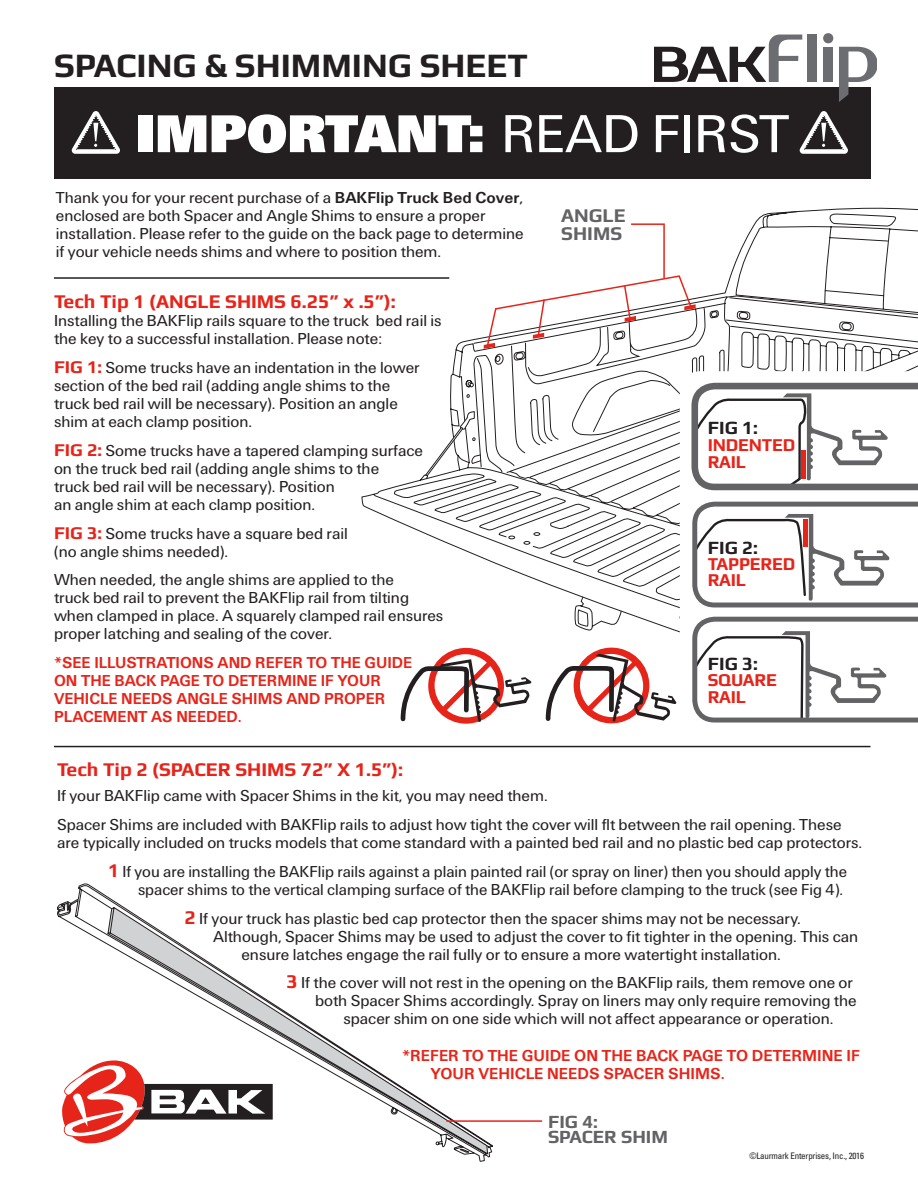
<style>
.page{position:relative;width:918px;height:1188px;background:#fff}
.page>*{position:absolute;margin:0;border:0;box-sizing:border-box;transform-origin:0 0}
.t1{font:900 51px "Univers";color:#fff}
.t2{font:700 34.35px "Play";color:#231f20}
.t3{font:700 19.5px "Play";color:#e72419}
.t4{font:700 19.5px "Play";color:#636366}
.t5{font:700 18.75px "Play";color:#231f20}
.t6{font:700 18.6px "Play";color:#636366}
.t7{font:700 18.15px/16.5px "Play";letter-spacing:-.01em;color:#e72419}
.t8{font:16.5px/18px "Univers U55";color:#231f20}
.t9{font:16.5px/18px "Univers U65";color:#e72419}
.t10{font:condensed 9px "Univers";letter-spacing:-.025em;color:#231f20}
.s1{font-family:"Univers U55";font-weight:400;font-size:55.65px}
.s2{font-family:"Univers U65"}
.s3{font-family:"Play";font-weight:700;font-size:18px;color:#e72419}
.s4{font-family:"Play";font-weight:700;font-size:19.5px;color:#e72419}
</style>
<div class="page">
<div style="left:54px;top:87px;width:816px;height:92px;background:#231f20"></div>
<svg style="left:72px;top:111px;width:48px;height:43px"></svg>
<svg style="left:800px;top:111px;width:48px;height:43px"></svg>
<div style="left:808px;top:35px;width:9px;height:47px;background:#6c6d70"></div>
<svg style="left:823px;top:33px;width:10px;height:10px"></svg>
<div style="left:823px;top:47px;width:10px;height:35px;background:#6c6d70"></div>
<svg style="left:839px;top:47px;width:38px;height:55px"></svg>
<svg style="left:654px;top:35px;width:148px;height:47px"></svg>
<svg style="left:361px;top:207px;width:557px;height:441px"></svg>
<svg style="left:393px;top:394px;width:287px;height:250px"></svg>
<svg style="left:692px;top:211px;width:226px;height:160px"></svg>
<hr style="left:54px;top:277px;width:395px;height:2px;background:#231f20">
<svg style="left:57px;top:884px;width:436px;height:278px"></svg>
<svg style="left:107px;top:907px;width:381px;height:248px"></svg>
<svg style="left:484px;top:223px;width:212px;height:126px"></svg>
<hr style="left:54px;top:746px;width:816px;height:1px;background:#231f20">
<hr style="left:446px;top:1120px;width:96px;height:2px;background:#e72419">
<svg style="left:62px;top:1060px;width:211px;height:84px"></svg>
<svg style="left:680px;top:371px;width:238px;height:277px"></svg>
<svg style="left:400px;top:648px;width:131px;height:76px"></svg>
<svg style="left:546px;top:648px;width:130px;height:75px"></svg>
<svg style="left:691px;top:383px;width:227px;height:340px"></svg>
<p class="t2" style="left:54px;top:45px;width:475px">SPACING &amp; SHIMMING SHEET</p>
<p class="t1" style="left:135px;top:100px;width:655px">IMPORTANT: <span class="s1">READ FIRST</span></p>
<p class="t8" style="left:56px;top:190px;width:469px">Thank you for your recent purchase of a <span class="s2">BAKFlip Truck Bed Cover</span>, enclosed are both Spacer and Angle Shims to ensure a proper installation. Please refer to the guide on the back page to determine if your vehicle needs shims and where to position them.</p>
<p class="t3" style="left:54px;top:290px;width:343px">Tech Tip 1 (ANGLE SHIMS 6.25” x .5”):</p>
<p class="t8" style="left:54px;top:313px;width:389px">Installing the BAKFlip rails square to the truck bed rail is the key to a successful installation. Please note:</p>
<p class="t8" style="left:54px;top:360px;width:367px"><span class="s3">FIG 1:</span> Some trucks have an indentation in the lower section of the bed rail (adding angle shims to the truck bed rail will be necessary). Position an angle shim at each clamp position.</p>
<p class="t8" style="left:54px;top:443px;width:371px"><span class="s3">FIG 2:</span> Some trucks have a tapered clamping surface on the truck bed rail (adding angle shims to the<br>truck bed rail will be necessary). Position<br>an angle shim at each clamp position.</p>
<p class="t8" style="left:54px;top:525px;width:295px"><span class="s3">FIG 3:</span> Some trucks have a square bed rail (no angle shims needed).</p>
<p class="t8" style="left:54px;top:572px;width:391px">When needed, the angle shims are applied to the<br>truck bed rail to prevent the BAKFlip rail from tilting when clamped in place. A squarely clamped rail ensures proper latching and sealing of the cover.</p>
<p class="t9" style="left:54px;top:655px;width:360px">*SEE ILLUSTRATIONS AND REFER TO THE GUIDE ON THE BACK PAGE TO DETERMINE IF YOUR VEHICLE NEEDS ANGLE SHIMS AND PROPER PLACEMENT AS NEEDED.</p>
<p class="t4" style="left:561px;top:204px;width:66px">ANGLE</p>
<p class="t4" style="left:561px;top:221px;width:62px">SHIMS</p>
<p class="t5" style="left:708px;top:417px;width:52px">FIG 1:</p>
<p class="t7" style="left:708px;top:436px;width:89px">INDENTED</p>
<p class="t7" style="left:708px;top:453px;width:40px">RAIL</p>
<p class="t5" style="left:708px;top:536px;width:52px">FIG 2:</p>
<p class="t7" style="left:708px;top:555px;width:89px">TAPPERED</p>
<p class="t7" style="left:708px;top:572px;width:40px">RAIL</p>
<p class="t5" style="left:708px;top:652px;width:52px">FIG 3:</p>
<p class="t7" style="left:708px;top:671px;width:71px">SQUARE<br>RAIL</p>
<p class="t3" style="left:57px;top:758px;width:348px">Tech Tip 2 (SPACER SHIMS 72” X 1.5”):</p>
<p class="t8" style="left:57px;top:788px;width:492px">If your BAKFlip came with Spacer Shims in the kit, you may need them.</p>
<p class="t8" style="left:57px;top:817px;width:807px">Spacer Shims are included with BAKFlip rails to adjust how tight the cover will fit between the rail opening. These are typically included on trucks models that come standard with a painted bed rail and no plastic bed cap protectors.</p>
<p class="t8" style="left:108px;top:864px;width:741px;text-align:right"><span class="s4">1</span> If you are installing the BAKFlip rails against a plain painted rail (or spray on liner) then you should apply the spacer shims to the vertical clamping surface of the BAKFlip rail before clamping to the truck (see Fig 4).</p>
<p class="t8" style="left:184px;top:910px;width:618px"><span class="s4">2</span> If your truck has plastic bed cap protector then the spacer shims may not be necessary.</p>
<p class="t8" style="left:213px;top:928px;width:647px">Although, Spacer Shims may be used to adjust the cover to fit tighter in the opening. This can</p>
<p class="t8" style="left:242px;top:946px;width:541px">ensure latches engage the rail fully or to ensure a more watertight installation.</p>
<p class="t8" style="left:286px;top:975px;width:568px"><span class="s4">3</span> If the cover will not rest in the opening on the BAKFlip rails, them remove one or</p>
<p class="t8" style="left:315px;top:993px;width:543px">both Spacer Shims accordingly. Spray on liners may only require removing the</p>
<p class="t8" style="left:344px;top:1011px;width:492px">spacer shim on one side which will not affect appearance or operation.</p>
<p class="t9" style="left:430px;top:1048px;width:431px;text-indent:-28px">*REFER TO THE GUIDE ON THE BACK PAGE TO DETERMINE IF<br>YOUR VEHICLE NEEDS SPACER SHIMS.</p>
<p class="t6" style="left:548px;top:1111px;width:51px">FIG 4:</p>
<p class="t6" style="left:548px;top:1126px;width:122px">SPACER SHIM</p>
<p class="t10" style="left:750px;top:1150px;width:116px">©Laurmark Enterprises, Inc., 2016</p>
</div>
